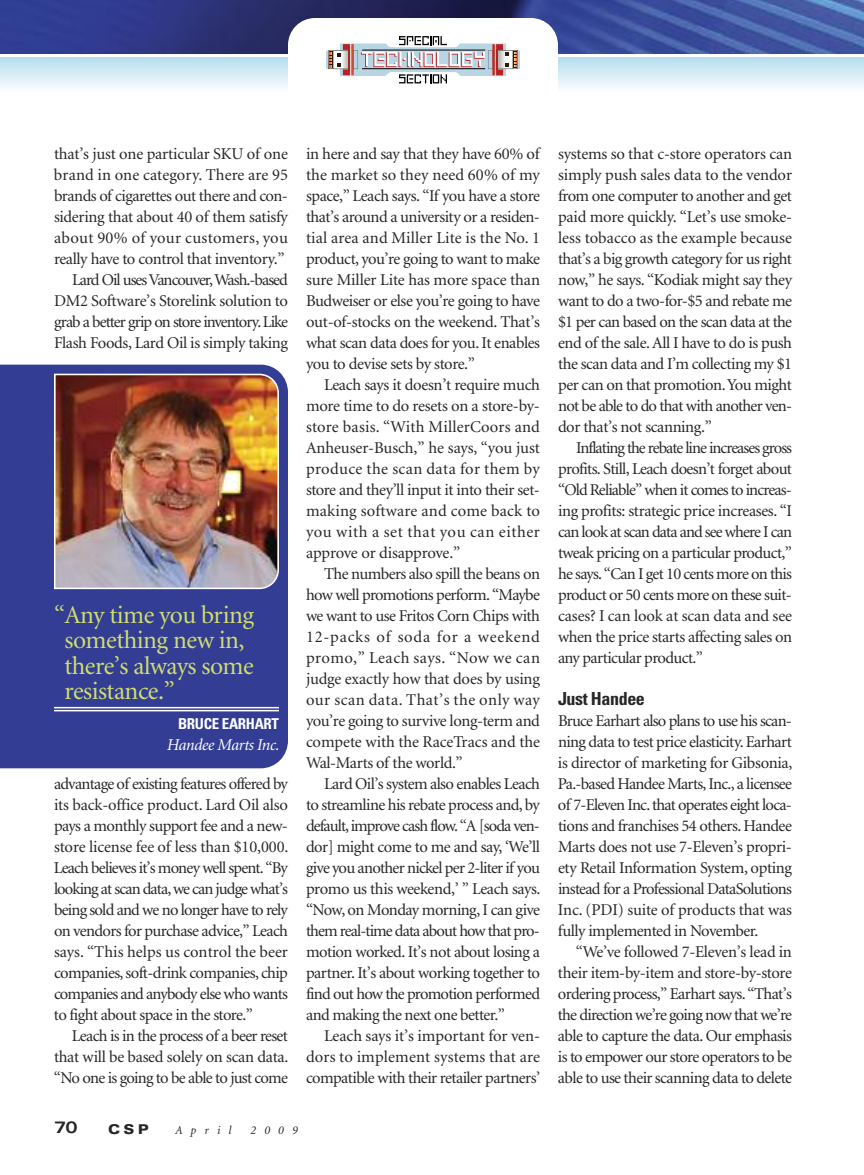
<style>
.page{position:relative;width:864px;height:1175px;background:#fff}
.page>*{position:absolute;margin:0;border:0;box-sizing:border-box;transform-origin:0 0}
.t1{font:25.5px/25.5px "Minion";letter-spacing:-.02em;color:#d0de6f}
.t2{font:700 condensed 18px "Univers";letter-spacing:-.02em;color:#272627}
.t3{font:16.5px/21px "Minion";letter-spacing:-.03em;color:#272627;text-align:justify}
.t4{font:italic 16.5px "Minion";letter-spacing:-.025em;color:#fff}
.t5{font:700 expanded 16.5px "Univers";color:#272627}
.t6{font:700 condensed 15px "Univers";letter-spacing:-.025em;color:#fff}
.t7{font:900 expanded 13.5px "Univers";color:#272627}
.t8{font:italic 12px "Minion";letter-spacing:.68em;color:#272627}
</style>
<div class="page">
<img style="left:0;top:0;width:864px;height:54px">
<div style="left:0;top:364px;width:288px;height:404px;background:#323d93"></div>
<img style="left:54px;top:374px;width:225px;height:215px">
<hr style="left:54px;top:707px;width:225px;height:1px;background:#fff">
<hr style="left:54px;top:710px;width:225px;height:1px;background:#fff">
<svg style="left:326px;top:36px;width:194px;height:47px"></svg>
<hr style="left:362px;top:68px;width:123px;height:1px;background:#000">
<hr style="left:362px;top:50px;width:123px;height:1px;background:#000">
<div style="left:558px;top:57px;width:306px;height:34px;background:linear-gradient(to bottom,#b5ddee,#f7fbfd)"></div>
<div style="left:0;top:57px;width:288px;height:34px;background:linear-gradient(to bottom,#b5ddee,#f7fbfd)"></div>
<p class="t3" style="left:54px;top:145px;width:236px;text-align:right">that’s just one particular SKU of one brand in one category. There are 95 brands of cigarettes out there and con&shy;sidering that about 40 of them satisfy about 90% of your customers, you really have to control that inventory.” Lard Oil usesVancouver,Wash.-based DM2 Software’s Storelink solution to grab a better grip on store inventory. Like Flash Foods, Lard Oil is simply taking</p>
<h1 class="t1" style="left:65px;top:604px;width:191px;text-indent:-11px">“Any time you bring something new in, there’s always some resistance.”</h1>
<p class="t6" style="left:178px;top:718px;width:102px">BRUCE EARHART</p>
<p class="t4" style="left:166px;top:738px;width:114px">Handee Marts Inc.</p>
<p class="t3" style="left:54px;top:775px;width:236px">advantage of existing features offered by its back-office product. Lard Oil also pays a monthly support fee and a new&shy;store license fee of less than $10,000.<br>Leach believes it’s money well spent. “By looking at scan data, we can judge what’s being sold and we no longer have to rely on vendors for purchase advice,” Leach says. “This helps us control the beer companies, soft-drink companies, chip companies and anybody else who wants to fight about space in the store.”</p>
<p class="t3" style="left:54px;top:1027px;width:236px;text-indent:18px">Leach is in the process of a beer reset that will be based solely on scan data. “No one is going to be able to just come</p>
<p class="t3" style="left:306px;top:145px;width:236px">in here and say that they have 60% of the market so they need 60% of my space,” Leach says. “If you have a store that’s around a university or a residen&shy;tial area and Miller Lite is the No. 1 product, you’re going to want to make sure Miller Lite has more space than Budweiser or else you’re going to have out-of-stocks on the weekend. That’s what scan data does for you. It enables you to devise sets by store.”</p>
<p class="t3" style="left:306px;top:376px;width:236px;text-indent:18px">Leach says it doesn’t require much more time to do resets on a store-by&shy;store basis. “With MillerCoors and Anheuser-Busch,” he says, “you just produce the scan data for them by store and they’ll input it into their set&shy;making software and come back to you with a set that you can either approve or disapprove.”</p>
<p class="t3" style="left:306px;top:565px;width:236px;text-indent:18px">The numbers also spill the beans on how well promotions perform. “Maybe we want to use Fritos Corn Chips with 12-packs of soda for a weekend promo,” Leach says. “Now we can judge exactly how that does by using our scan data. That’s the only way you’re going to survive long-term and compete with the RaceTracs and the Wal-Marts of the world.”</p>
<p class="t3" style="left:306px;top:775px;width:236px;text-indent:18px">Lard Oil’s system also enables Leach to streamline his rebate process and, by default, improve cash flow. “A [soda ven&shy;dor] might come to me and say, ‘We’ll give you another nickel per 2-liter if you promo us this weekend,’ ” Leach says. “Now, on Monday morning, I can give them real-time data about how that pro&shy;motion worked. It’s not about losing a partner. It’s about working together to find out how the promotion performed and making the next one better.”</p>
<p class="t3" style="left:306px;top:1027px;width:236px;text-indent:18px">Leach says it’s important for ven&shy;dors to implement systems that are compatible with their retailer partners’</p>
<p class="t5" style="left:54px;top:1120px;width:25px">70</p>
<p class="t7" style="left:108px;top:1123px;width:42px">CSP</p>
<p class="t8" style="left:175px;top:1125px;width:58px">April</p>
<p class="t8" style="left:250px;top:1125px;width:49px">2009</p>
<p class="t3" style="left:558px;top:145px;width:236px">systems so that c-store operators can simply push sales data to the vendor from one computer to another and get paid more quickly. “Let’s use smoke&shy;less tobacco as the example because that’s a big growth category for us right now,” he says. “Kodiak might say they want to do a two-for-$5 and rebate me $1 per can based on the scan data at the end of the sale.All I have to do is push the scan data and I’m collecting my $1 per can on that promotion.You might not be able to do that with another ven&shy;dor that’s not scanning.”</p>
<p class="t3" style="left:558px;top:439px;width:236px;text-indent:18px">Inflating the rebate line increases gross profits. Still, Leach doesn’t forget about “Old Reliable” when it comes to increas&shy;ing profits: strategic price increases. “I can look at scan data and see where I can tweak pricing on a particular product,” he says.“Can I get 10 cents more on this product or 50 cents more on these suit&shy;cases? I can look at scan data and see when the price starts affecting sales on any particular product.”</p>
<p class="t2" style="left:558px;top:692px;width:88px">Just Handee</p>
<p class="t3" style="left:558px;top:712px;width:236px">Bruce Earhart also plans to use his scan&shy;ning data to test price elasticity. Earhart is director of marketing for Gibsonia, Pa.-based Handee Marts, Inc., a licensee of 7-Eleven Inc. that operates eight loca&shy;tions and franchises 54 others. Handee Marts does not use 7-Eleven’s propri&shy;ety Retail Information System, opting instead for a Professional DataSolutions Inc. (PDI) suite of products that was fully implemented in November.</p>
<p class="t3" style="left:558px;top:943px;width:236px;text-indent:18px">“We’ve followed 7-Eleven’s lead in their item-by-item and store-by-store ordering process,” Earhart says. “That’s the direction we’re going now that we’re able to capture the data. Our emphasis is to empower our store operators to be able to use their scanning data to delete</p>
</div>
